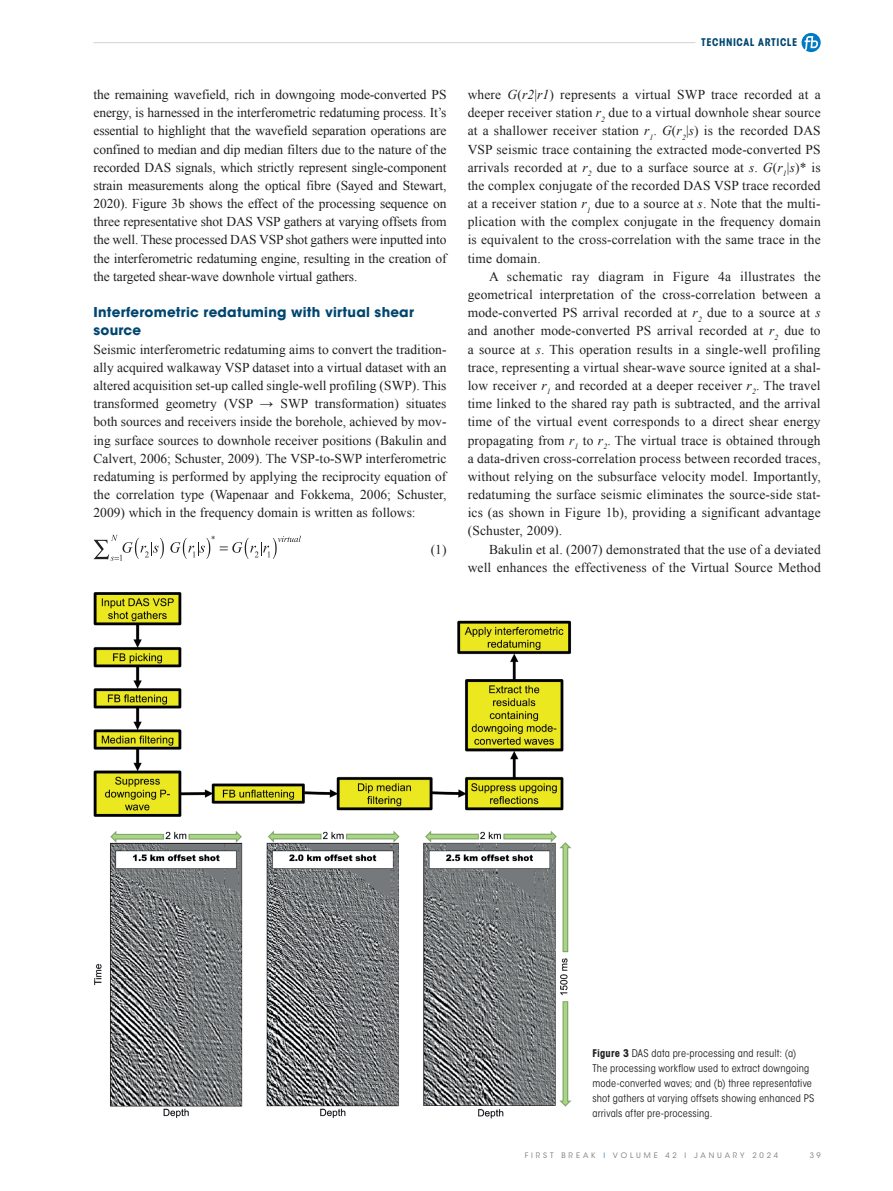
<style>
.page{position:relative;width:893px;height:1191px;background:#fff}
.page>*{position:absolute;margin:0;border:0;box-sizing:border-box;transform-origin:0 0}
._00-FB_BODY_indent{font:13.5px/18.1px "Times New Roman";letter-spacing:.01em;color:#231f20;text-align:justify}
._00-FB_BODY{font:13.5px/18.1px "Times New Roman";letter-spacing:.005em;color:#231f20;text-align:justify}
._02-HEADER_2{font:700 13.5px/18.1px "ITC Avant Garde Std";letter-spacing:.02em;color:#004670}
._06-CAPTION_black{font:condensed 10.5px/15px "ITC Avant Garde Std";letter-spacing:.015em;color:#231f20}
.t1{font:700 condensed 10.5px "ITC Avant Garde Std";letter-spacing:.055em;color:#004670}
.t2{font:7.5px "ITC Avant Garde Std";letter-spacing:.385em;color:#787a7d}
.s1{font-style:italic}
.s2{font-weight:700}
.s3{color:#1c8acb}
</style>
<div class="page">
<hr style="left:94px;top:42px;width:601px;height:1px;background:#d1d2d4">
<svg style="left:801px;top:33px;width:20px;height:19px"></svg>
<svg style="left:94px;top:535px;width:70px;height:26px"></svg>
<svg style="left:170px;top:536px;width:131px;height:23px"></svg>
<img style="left:94px;top:592px;width:477px;height:225px">
<img style="left:94px;top:830px;width:477px;height:288px">
<p class="_00-FB_BODY_indent" style="left:94px;top:85px;width:354px">the remaining wavefield, rich in downgoing mode-converted PS energy, is harnessed in the interferometric redatuming process. It’s essential to highlight that the wavefield separation operations are confined to median and dip median filters due to the nature of the recorded DAS signals, which strictly represent single-component strain measurements along the optical fibre (Sayed and Stewart, 2020). Figure 3b shows the effect of the processing sequence on three representative shot DAS VSP gathers at varying offsets from the well. These processed DAS VSP shot gathers were inputted into the interferometric redatuming engine, resulting in the creation of the targeted shear-wave downhole virtual gathers.</p>
<p class="_02-HEADER_2" style="left:94px;top:303px;width:322px">Interferometric redatuming with virtual shear source</p>
<p class="_00-FB_BODY" style="left:94px;top:340px;width:354px">Seismic interferometric redatuming aims to convert the tradition&shy;ally acquired walkaway VSP dataset into a virtual dataset with an altered acquisition set-up called single-well profiling (SWP). This transformed geometry (VSP → SWP transformation) situates both sources and receivers inside the borehole, achieved by mov&shy;ing surface sources to downhole receiver positions (Bakulin and Calvert, 2006; Schuster, 2009). The VSP-to-SWP interferometric redatuming is performed by applying the reciprocity equation of the correlation type (Wapenaar and Fokkema, 2006; Schuster, 2009) which in the frequency domain is written as follows:</p>
<p class="_00-FB_BODY" style="left:431px;top:540px;width:17px">(1)</p>
<p class="t1" style="left:701px;top:36px;width:98px">TECHNICAL ARTICLE</p>
<p class="_00-FB_BODY" style="left:468px;top:85px;width:354px">where <span class="s1">G</span>(<span class="s1">r2</span>|<span class="s1">r1</span>) represents a virtual SWP trace recorded at a deeper receiver station <span class="s1">r</span><sub>2</sub> due to a virtual downhole shear source at a shallower receiver station <span class="s1">r</span><sub>1</sub>. <span class="s1">G</span>(<span class="s1">r</span><sub>2</sub>|<span class="s1">s</span>) is the recorded DAS VSP seismic trace containing the extracted mode-converted PS arrivals recorded at <span class="s1">r</span><sub>2</sub> due to a surface source at <span class="s1">s</span>. <span class="s1">G</span>(<span class="s1">r</span><sub>1</sub>|<span class="s1">s</span>)* is the complex conjugate of the recorded DAS VSP trace recorded at a receiver station <span class="s1">r</span><sub>1</sub> due to a source at <span class="s1">s</span>. Note that the multi&shy;plication with the complex conjugate in the frequency domain is equivalent to the cross-correlation with the same trace in the time domain.</p>
<p class="_00-FB_BODY_indent" style="left:468px;top:267px;width:355px;text-indent:21px">A schematic ray diagram in Figure 4a illustrates the geometrical interpretation of the cross-correlation between a mode-converted PS arrival recorded at <span class="s1">r</span><sub>2</sub> due to a source at <span class="s1">s </span>and another mode-converted PS arrival recorded at <span class="s1">r</span><sub>2</sub> due to a source at <span class="s1">s</span>. This operation results in a single-well profiling trace, representing a virtual shear-wave source ignited at a shal&shy;low receiver <span class="s1">r</span><sub>1</sub> and recorded at a deeper receiver <span class="s1">r</span><sub>2</sub>. The travel time linked to the shared ray path is subtracted, and the arrival time of the virtual event corresponds to a direct shear energy propagating from <span class="s1">r</span><sub>1</sub> to <span class="s1">r</span><sub>2</sub>. The virtual trace is obtained through a data-driven cross-correlation process between recorded traces, without relying on the subsurface velocity model. Importantly, redatuming the surface seismic eliminates the source-side stat&shy;ics (as shown in Figure 1b), providing a significant advantage (Schuster, 2009).</p>
<p class="_00-FB_BODY_indent" style="left:468px;top:540px;width:355px;text-align:right">Bakulin et al. (2007) demonstrated that the use of a deviated well enhances the effectiveness of the Virtual Source Method</p>
<p class="_06-CAPTION_black" style="left:592px;top:1046px;width:223px"><span class="s2">Figure 3</span> DAS data pre-processing and result: (a)<br>The processing workflow used to extract downgoing mode-converted waves; and (b) three representative shot gathers at varying offsets showing enhanced PS arrivals after pre-processing.</p>
<p class="t2" style="left:525px;top:1151px;width:255px">FIRST BREAK <span class="s3">I</span> VOLUME 42 I JANUARY 2024</p>
<p class="t2" style="left:810px;top:1151px;width:12px">3 9</p>
</div>
